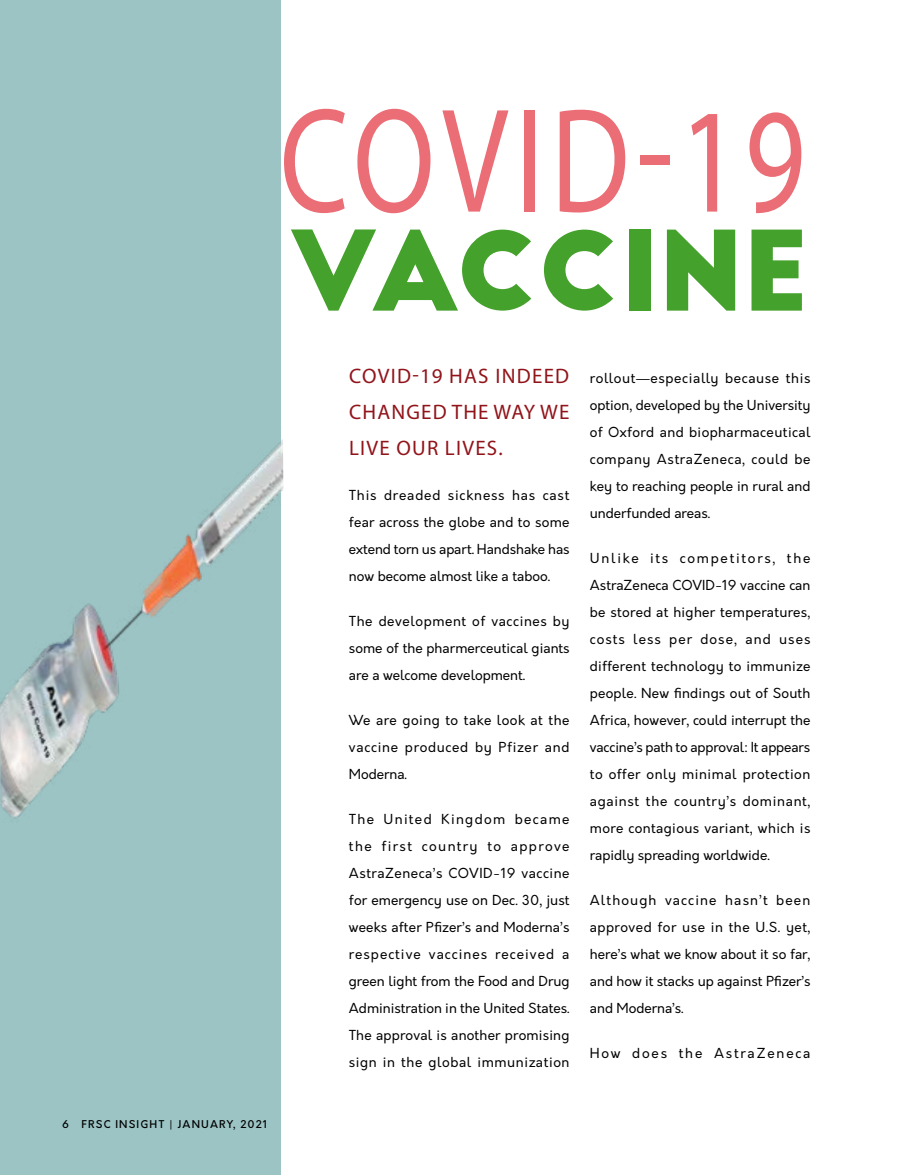
<style>
.page{position:relative;width:905px;height:1175px;background:#fff}
.page>*{position:absolute;margin:0;border:0;box-sizing:border-box;transform-origin:0 0}
.t1{font:150px "Myriad Pro";letter-spacing:.06em;color:#eb6d75;scale:.79 1}
.t2{font:108px "Big John";letter-spacing:-.01em;color:#44a12b}
.t3{font:21px/36px "Myriad Pro";letter-spacing:.06em;color:#91141a;text-align:justify}
.t4{font:13.5px/27px "Orkney";letter-spacing:.005em;color:#000;text-align:justify}
.t5{font:13.5px "Orkney";letter-spacing:.135em;color:#000}
.t6{font:500 10.5px "Orkney";letter-spacing:.11em;color:#000}
</style>
<div class="page">
<div style="left:0;top:0;width:281px;height:1174px;background:#9dc4c5"></div>
<img style="left:0;top:439px;width:284px;height:380px">
<h1 class="t1" style="left:280px;top:69px;width:667px">COVID-19</h1>
<h2 class="t2" style="left:290px;top:222px;width:520px">VACCINE</h2>
<p class="t6" style="left:62px;top:1117px;width:207px">6 FRSC INSIGHT | JANUARY, 2021</p>
<h3 class="t3" style="left:349px;top:357px;width:222px">COVID-19 HAS INDEED CHANGED THE WAY WE LIVE OUR LIVES.</h3>
<p class="t4" style="left:349px;top:481px;width:222px">This dreaded sickness has cast fear across the globe and to some extend torn us apart. Handshake has now become almost like a taboo.</p>
<p class="t4" style="left:349px;top:607px;width:222px">The development of vaccines by some of the pharmerceutical giants are a welcome development.</p>
<p class="t4" style="left:349px;top:706px;width:222px">We are going to take look at the vaccine produced by Pfizer and Moderna.</p>
<p class="t4" style="left:349px;top:805px;width:222px">The United Kingdom became the first country to approve AstraZeneca’s COVID-19 vaccine for emergency use on Dec. 30, just weeks after Pfizer’s and Moderna’s respective vaccines received a green light from the Food and Drug Administration in the United States.<br>The approval is another promising sign in the global immunization</p>
<p class="t4" style="left:589px;top:364px;width:222px">rollout—especially because this option, developed by the University of Oxford and biopharmaceutical company AstraZeneca, could be key to reaching people in rural and underfunded areas.</p>
<p class="t4" style="left:589px;top:544px;width:222px">Unlike its competitors, the AstraZeneca COVID-19 vaccine can be stored at higher temperatures, costs less per dose, and uses different technology to immunize people. New findings out of South Africa, however, could interrupt the vaccine’s path to approval: It appears to offer only minimal protection against the country’s dominant, more contagious variant, which is rapidly spreading worldwide.</p>
<p class="t4" style="left:589px;top:886px;width:222px">Although vaccine hasn’t been approved for use in the U.S. yet, here’s what we know about it so far, and how it stacks up against Pfizer’s and Moderna’s.</p>
<p class="t5" style="left:589px;top:1044px;width:222px">How does the AstraZeneca</p>
</div>
